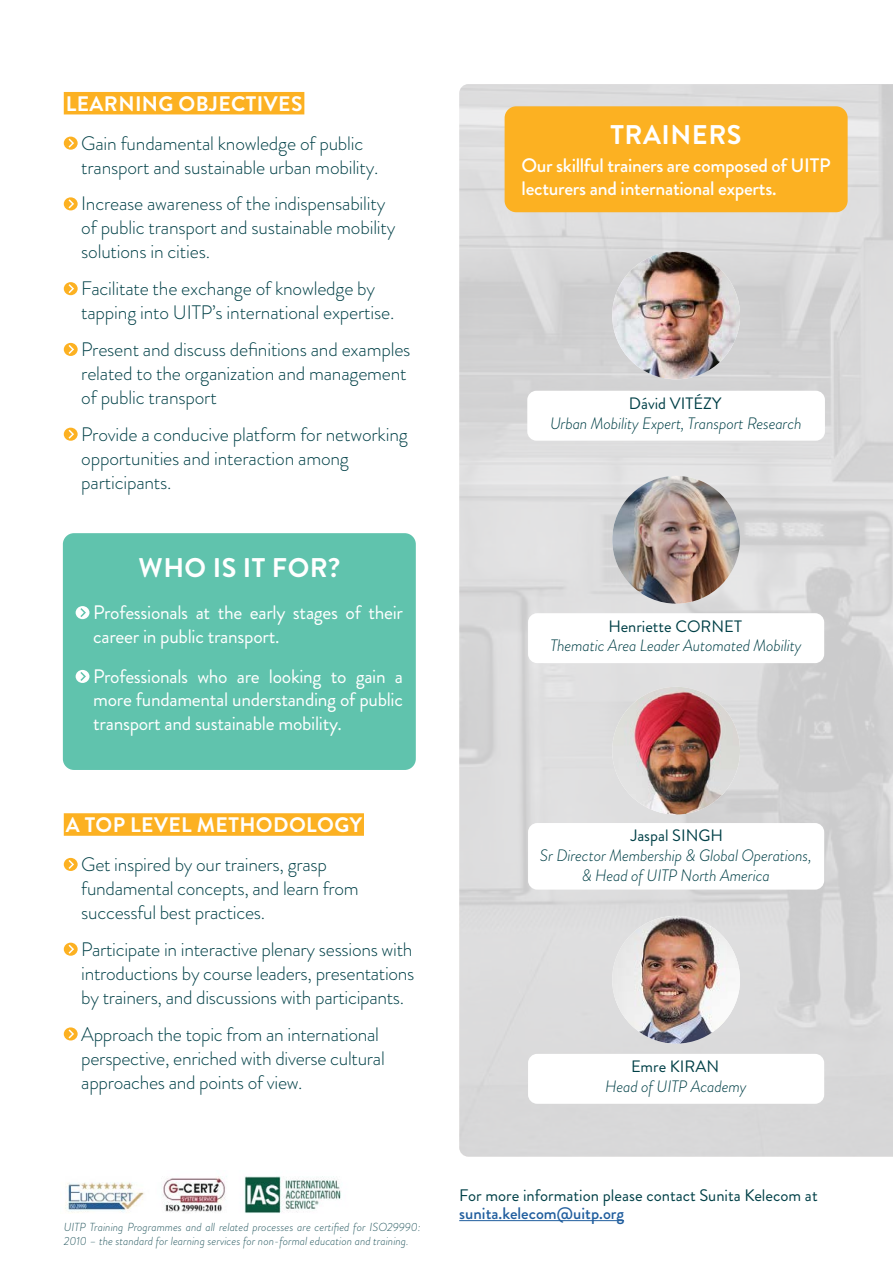
<style>
.page{position:relative;width:893px;height:1263px;background:#fff}
.page>*{position:absolute;margin:0;border:0;box-sizing:border-box;transform-origin:0 0}
.t1{font:700 27px "Brandon Grotesque";letter-spacing:.02em;color:#fff}
.t2{font:700 21px "Brandon Grotesque";letter-spacing:.02em;color:#fff}
.t3{font:300 19.5px/24px "Brandon Grotesque";letter-spacing:-.01em;color:#004047}
.t4{font:19.5px/23.4px "Brandon Grotesque";letter-spacing:-.015em;color:#fff}
.t5{font:500 19.5px/23.2px "Brandon Grotesque";letter-spacing:-.015em;color:#fff}
.t6{font:16.65px "Brandon Grotesque";color:#004047}
.t7{font:500 16.65px "Brandon Grotesque";color:#215e9e}
.t8{font:italic 300 16.5px/19.8px "Brandon Grotesque";letter-spacing:-.01em;color:#004047;text-align:center}
.t9{font:16.5px "Brandon Grotesque";color:#004047}
.t10{font:italic 300 11.7px/13.5px "Brandon Grotesque";color:#2e5e65}
</style>
<div class="page">
<svg style="left:459px;top:84px;width:434px;height:1073px;background:#d9d8d9"></svg>
<div style="left:64px;top:92px;width:240px;height:22px;background:#fcb122"></div>
<div style="left:64px;top:813px;width:300px;height:23px;background:#fcb122"></div>
<svg style="left:64px;top:137px;width:14px;height:13px"></svg>
<svg style="left:67px;top:137px;width:8px;height:12px"></svg>
<svg style="left:64px;top:197px;width:14px;height:13px"></svg>
<svg style="left:67px;top:198px;width:8px;height:12px"></svg>
<svg style="left:64px;top:282px;width:14px;height:13px"></svg>
<svg style="left:67px;top:283px;width:8px;height:12px"></svg>
<svg style="left:64px;top:343px;width:14px;height:13px"></svg>
<svg style="left:67px;top:343px;width:8px;height:12px"></svg>
<svg style="left:64px;top:428px;width:14px;height:13px"></svg>
<svg style="left:67px;top:428px;width:8px;height:12px"></svg>
<svg style="left:64px;top:858px;width:14px;height:13px"></svg>
<svg style="left:67px;top:858px;width:8px;height:12px"></svg>
<svg style="left:64px;top:943px;width:14px;height:13px"></svg>
<svg style="left:67px;top:943px;width:8px;height:12px"></svg>
<div style="left:64px;top:1027px;width:14px;height:13px;background:#fcb122;border-radius:50%"></div>
<svg style="left:67px;top:1028px;width:8px;height:12px"></svg>
<div style="left:63px;top:533px;width:353px;height:237px;background:#60c3ad;border-radius:11px"></div>
<svg style="left:76px;top:606px;width:13px;height:13px"></svg>
<svg style="left:79px;top:606px;width:8px;height:13px"></svg>
<svg style="left:76px;top:670px;width:13px;height:13px"></svg>
<svg style="left:79px;top:670px;width:8px;height:12px"></svg>
<img style="left:612px;top:252px;width:128px;height:127px;border-radius:64px">
<div style="left:527px;top:391px;width:298px;height:50px;background:#fff;border-radius:9px"></div>
<img style="left:612px;top:476px;width:128px;height:128px;border-radius:64px">
<div style="left:528px;top:613px;width:296px;height:50px;background:#fff;border-radius:9px"></div>
<div style="left:528px;top:823px;width:296px;height:67px;background:#fff;border-radius:9px"></div>
<div style="left:528px;top:1054px;width:296px;height:50px;background:#fff;border-radius:9px"></div>
<img style="left:612px;top:916px;width:128px;height:127px;border-radius:64px">
<img style="left:612px;top:687px;width:128px;height:127px;border-radius:64px">
<hr style="left:459px;top:1220px;width:165px;height:1px;background:#215e9e">
<img style="left:65px;top:1176px;width:276px;height:37px">
<div style="left:505px;top:106px;width:343px;height:106px;background:#fcb122;border-radius:12px"></div>
<p class="t2" style="left:66px;top:89px;width:238px">LEARNING OBJECTIVES</p>
<p class="t3" style="left:81px;top:131px;width:299px">Gain fundamental knowledge of public transport and sustainable urban mobility.</p>
<p class="t3" style="left:81px;top:192px;width:316px">Increase awareness of the indispensability of public transport and sustainable mobility solutions in cities.</p>
<p class="t3" style="left:81px;top:277px;width:315px">Facilitate the exchange of knowledge by tapping into UITP’s international expertise.</p>
<p class="t3" style="left:81px;top:337px;width:331px">Present and discuss definitions and examples related to the organization and management of public transport</p>
<p class="t3" style="left:81px;top:422px;width:328px">Provide a conducive platform for networking opportunities and interaction among participants.</p>
<h1 class="t1" style="left:139px;top:549px;width:203px">WHO IS IT FOR?</h1>
<p class="t4" style="left:93px;top:601px;width:311px">Professionals at the early stages of their career in public transport.</p>
<p class="t4" style="left:93px;top:665px;width:311px;text-align:justify">Professionals who are looking to gain a more fundamental understanding of public transport and sustainable mobility.</p>
<p class="t2" style="left:66px;top:810px;width:298px">A TOP LEVEL METHODOLOGY</p>
<p class="t3" style="left:81px;top:852px;width:279px">Get inspired by our trainers, grasp fundamental concepts, and learn from successful best practices.</p>
<p class="t3" style="left:81px;top:937px;width:335px;text-align:justify">Participate in interactive plenary sessions with introductions by course leaders, presentations by trainers, and discussions with participants.</p>
<p class="t3" style="left:81px;top:1022px;width:305px">Approach the topic from an international perspective, enriched with diverse cultural approaches and points of view.</p>
<p class="t10" style="left:64px;top:1220px;width:359px">UITP Training Programmes and all related processes are certified for ISO29990:<br>2010 – the standard for learning services for non-formal education and training.</p>
<h1 class="t1" style="left:610px;top:116px;width:133px">TRAINERS</h1>
<p class="t5" style="left:522px;top:154px;width:310px">Our skillful trainers are composed of UITP lecturers and international experts.</p>
<p class="t9" style="left:629px;top:392px;width:94px">Dávid VITÉZY</p>
<p class="t8" style="left:550px;top:413px;width:253px">Urban Mobility Expert, Transport Research</p>
<p class="t9" style="left:608px;top:615px;width:135px">Henriette CORNET</p>
<p class="t8" style="left:550px;top:636px;width:253px">Thematic Area Leader Automated Mobility</p>
<p class="t9" style="left:631px;top:824px;width:94px">Jaspal SINGH</p>
<p class="t8" style="left:540px;top:846px;width:273px">Sr Director Membership &amp; Global Operations, &amp; Head of UITP North America</p>
<p class="t9" style="left:631px;top:1055px;width:90px">Emre KIRAN</p>
<p class="t8" style="left:605px;top:1076px;width:143px">Head of UITP Academy</p>
<p class="t6" style="left:459px;top:1184px;width:360px">For more information please contact Sunita Kelecom at</p>
<p class="t7" style="left:459px;top:1202px;width:166px">sunita.kelecom@uitp.org</p>
</div>
